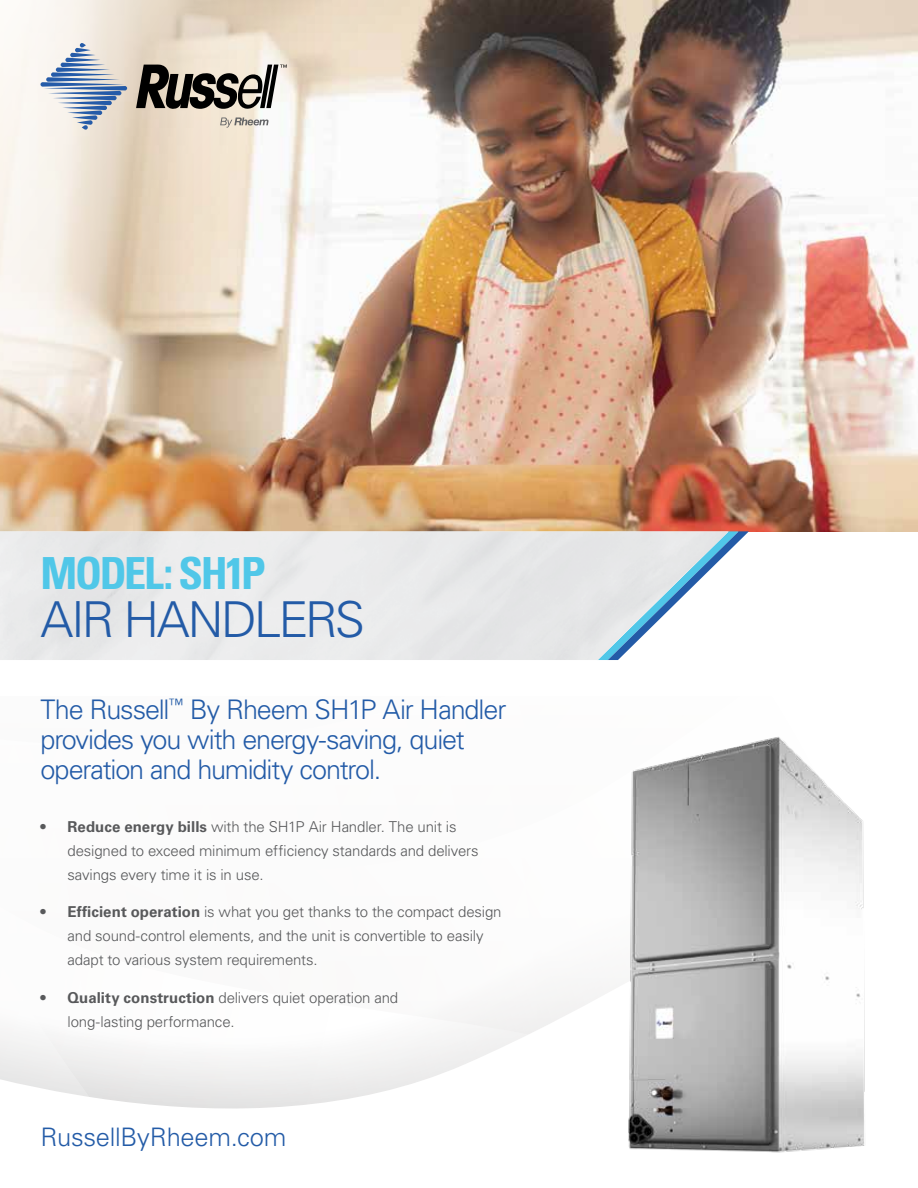
<style>
.page{position:relative;width:918px;height:1188px;background:#fff}
.page>*{position:absolute;margin:0;border:0;box-sizing:border-box;transform-origin:0 0}
.t1{font:300 49.5px "Univers";letter-spacing:-.055em;color:#235ba7}
.t2{font:700 condensed 44.25px "Univers";letter-spacing:-.055em;color:#50c7e8}
.t3{font:300 27px/30px "Univers";letter-spacing:-.04em;color:#235ba7}
.t4{font:300 25.5px "Univers";letter-spacing:-.01em;color:#235ba7}
.t5{font:300 15px/24px "Univers";letter-spacing:-.01em;color:#58595b}
.s1{font-weight:700}
</style>
<div class="page">
<img style="left:0;top:0;width:918px;height:531px">
<svg style="left:0;top:985px;width:618px;height:124px"></svg>
<svg style="left:40px;top:82px;width:84px;height:5px"></svg>
<svg style="left:46px;top:77px;width:74px;height:5px"></svg>
<svg style="left:51px;top:72px;width:64px;height:5px"></svg>
<svg style="left:56px;top:68px;width:54px;height:4px"></svg>
<svg style="left:61px;top:63px;width:44px;height:4px"></svg>
<svg style="left:65px;top:58px;width:35px;height:4px"></svg>
<svg style="left:70px;top:53px;width:26px;height:4px"></svg>
<svg style="left:75px;top:48px;width:16px;height:4px"></svg>
<svg style="left:80px;top:43px;width:6px;height:4px"></svg>
<svg style="left:43px;top:86px;width:84px;height:4px"></svg>
<svg style="left:48px;top:91px;width:73px;height:4px"></svg>
<svg style="left:53px;top:96px;width:64px;height:4px"></svg>
<svg style="left:58px;top:101px;width:54px;height:4px"></svg>
<svg style="left:63px;top:106px;width:44px;height:4px"></svg>
<svg style="left:67px;top:111px;width:35px;height:4px"></svg>
<svg style="left:72px;top:115px;width:25px;height:5px"></svg>
<svg style="left:77px;top:120px;width:16px;height:5px"></svg>
<svg style="left:82px;top:125px;width:6px;height:5px"></svg>
<svg style="left:220px;top:118px;width:49px;height:10px"></svg>
<svg style="left:136px;top:65px;width:151px;height:44px;background:#78736b"></svg>
<svg style="left:729px;top:531px;width:20px;height:20px"></svg>
<img style="left:0;top:531px;width:729px;height:129px">
<img style="left:628px;top:737px;width:237px;height:416px">
<h2 class="t2" style="left:41px;top:546px;width:227px">MODEL: SH1P</h2>
<h1 class="t1" style="left:40px;top:590px;width:326px">AIR HANDLERS</h1>
<h3 class="t3" style="left:40px;top:694px;width:467px">The Russell<sup>™</sup> By Rheem SH1P Air Handler provides you with energy-saving, quiet operation and humidity control.</h3>
<p class="t5" style="left:68px;top:815px;width:413px;text-indent:-27px"><span class="s1">• Reduce energy bills</span> with the SH1P Air Handler. The unit is designed to exceed minimum efficiency standards and delivers savings every time it is in use.</p>
<p class="t5" style="left:68px;top:900px;width:436px;text-indent:-27px"><span class="s1">• Efficient operation</span> is what you get thanks to the compact design and sound-control elements, and the unit is convertible to easily adapt to various system requirements.</p>
<p class="t5" style="left:68px;top:986px;width:332px;text-indent:-27px"><span class="s1">• Quality construction</span> delivers quiet operation and long-lasting performance.</p>
<h3 class="t4" style="left:40px;top:1122px;width:248px">RussellByRheem.com</h3>
</div>
